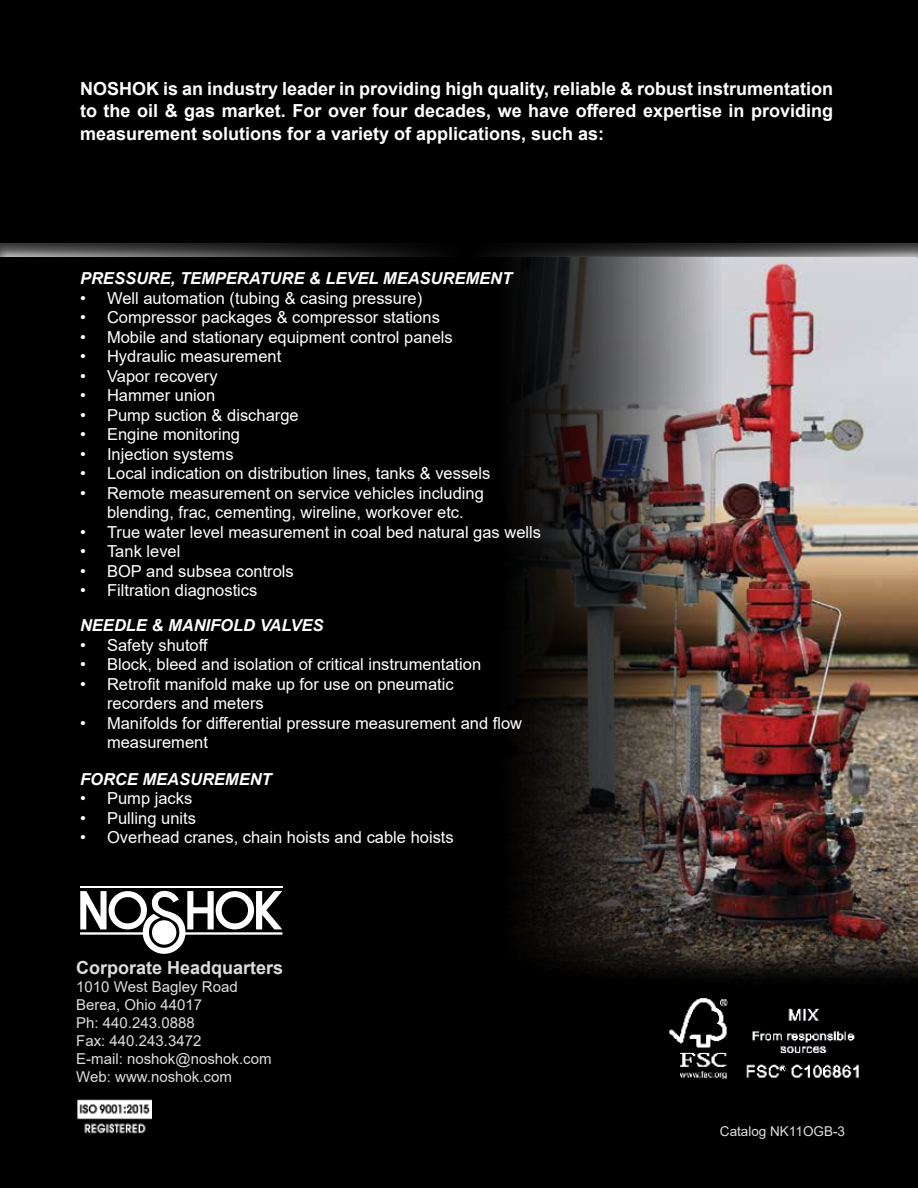
<style>
.page{position:relative;width:918px;height:1188px;background:#000}
.page>*{position:absolute;margin:0;border:0;box-sizing:border-box;transform-origin:0 0}
.t1{font:700 18px/22.5px "Arial";color:#fff;text-align:justify}
.t2{font:700 18px "Arial";color:#dcddde}
.t3{font:16.5px/19.5px "Arial";color:#fff}
.t4{font:italic 700 16.5px "Arial";color:#fff}
.t5{font:15px/18px "Arial";color:#dcddde}
.t6{font:13.5px "Arial";color:#dcddde}
</style>
<div class="page">
<hr style="left:80px;top:886px;width:202px;height:2px;background:#fff">
<svg style="left:80px;top:891px;width:202px;height:63px"></svg>
<div style="left:152px;top:920px;width:24px;height:25px;background:#fff;border-radius:50%"></div>
<img style="left:669px;top:998px;width:190px;height:81px">
<img style="left:515px;top:258px;width:403px;height:721px">
<div style="left:0;top:243px;width:918px;height:15px;background:#000;opacity:.75"></div>
<img style="left:78px;top:1100px;width:73px;height:34px">
<p class="t1" style="left:80px;top:77px;width:755px">NOSHOK is an industry leader in providing high quality, reliable &amp; robust instrumentation to the oil &amp; gas market. For over four decades, we have offered expertise in providing measurement solutions for a variety of applications, such as:</p>
<p class="t4" style="left:80px;top:268px;width:434px">PRESSURE, TEMPERATURE &amp; LEVEL MEASUREMENT</p>
<p class="t3" style="left:80px;top:288px;width:344px">• Well automation (tubing &amp; casing pressure)</p>
<p class="t3" style="left:80px;top:308px;width:361px">• Compressor packages &amp; compressor stations</p>
<p class="t3" style="left:80px;top:327px;width:374px">• Mobile and stationary equipment control panels</p>
<p class="t3" style="left:80px;top:347px;width:203px">• Hydraulic measurement</p>
<p class="t3" style="left:80px;top:366px;width:139px">• Vapor recovery</p>
<p class="t3" style="left:80px;top:386px;width:137px">• Hammer union</p>
<p class="t3" style="left:80px;top:405px;width:220px">• Pump suction &amp; discharge</p>
<p class="t3" style="left:80px;top:425px;width:161px">• Engine monitoring</p>
<p class="t3" style="left:80px;top:444px;width:155px">• Injection systems</p>
<p class="t3" style="left:80px;top:464px;width:412px">• Local indication on distribution lines, tanks &amp; vessels</p>
<p class="t3" style="left:80px;top:483px;width:405px;text-align:center">• Remote measurement on service vehicles including blending, frac, cementing, wireline, workover etc.</p>
<p class="t3" style="left:80px;top:522px;width:463px">• True water level measurement in coal bed natural gas wells</p>
<p class="t3" style="left:80px;top:542px;width:102px">• Tank level</p>
<p class="t3" style="left:80px;top:561px;width:215px">• BOP and subsea controls</p>
<p class="t3" style="left:80px;top:581px;width:179px">• Filtration diagnostics</p>
<p class="t4" style="left:80px;top:615px;width:245px">NEEDLE &amp; MANIFOLD VALVES</p>
<p class="t3" style="left:80px;top:635px;width:130px">• Safety shutoff</p>
<p class="t3" style="left:80px;top:655px;width:403px">• Block, bleed and isolation of critical instrumentation</p>
<p class="t3" style="left:107px;top:674px;width:348px;text-indent:-27px">• Retrofit manifold make up for use on pneumatic recorders and meters</p>
<p class="t3" style="left:107px;top:713px;width:417px;text-indent:-27px">• Manifolds for differential pressure measurement and flow measurement</p>
<p class="t4" style="left:80px;top:768px;width:193px">FORCE MEASUREMENT</p>
<p class="t3" style="left:80px;top:788px;width:114px">• Pump jacks</p>
<p class="t3" style="left:80px;top:808px;width:117px">• Pulling units</p>
<p class="t3" style="left:80px;top:827px;width:375px">• Overhead cranes, chain hoists and cable hoists</p>
<p class="t2" style="left:76px;top:955px;width:209px">Corporate Headquarters</p>
<p class="t5" style="left:76px;top:978px;width:197px">1010 West Bagley Road<br>Berea, Ohio 44017<br>Ph: 440.243.0888<br>Fax: 440.243.3472<br>E-mail: noshok@noshok.com<br>Web: www.noshok.com</p>
<p class="t6" style="left:720px;top:1122px;width:127px">Catalog NK11OGB-3</p>
</div>
